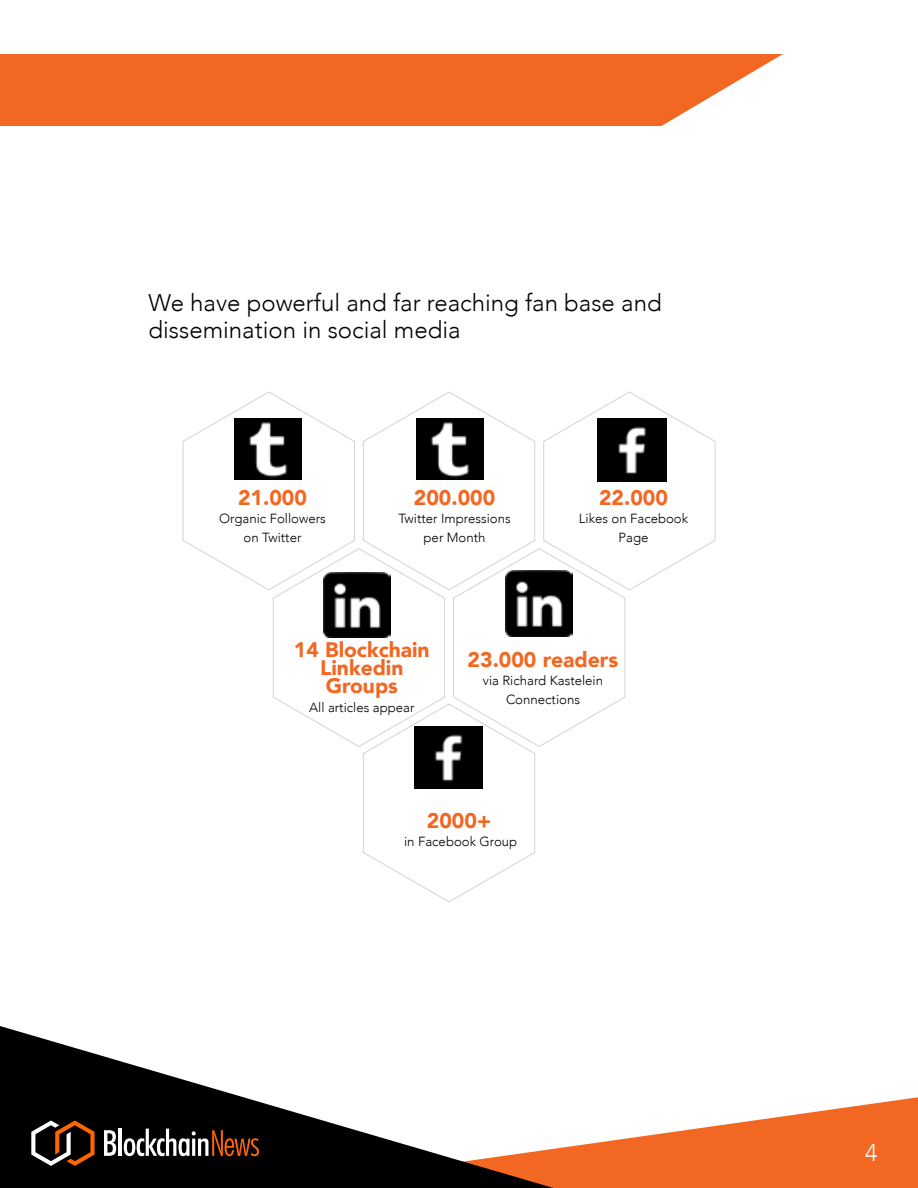
<style>
.page{position:relative;width:918px;height:1188px;background:#fff}
.page>*{position:absolute;margin:0;border:0;box-sizing:border-box;transform-origin:0 0}
.t1{font:300 24px/27px "Avenir";color:#000}
.t2{font:300 24px "Avenir";color:#fff}
.t3{font:900 21.15px "Avenir";color:#f26722}
.t4{font:900 21px/18px "Avenir";color:#f26722;text-align:center}
.t5{font:300 13.2px/18.5px "Avenir";color:#000;text-align:center}
</style>
<div class="page">
<svg style="left:554px;top:1097px;width:364px;height:91px;fill:#f26722"></svg>
<svg style="left:0;top:1026px;width:554px;height:162px"></svg>
<svg style="left:104px;top:1130px;width:12px;height:26px"></svg>
<hr style="left:119px;top:1129px;width:3px;height:27px;background:#fff">
<svg style="left:124px;top:1129px;width:135px;height:27px"></svg>
<svg style="left:31px;top:1120px;width:64px;height:46px;background:#4d3626"></svg>
<svg style="left:0;top:54px;width:783px;height:72px;background:#f37233"></svg>
<svg style="left:182px;top:391px;width:534px;height:512px"></svg>
<h1 class="t1" style="left:148px;top:289px;width:515px">We have powerful and far reaching fan base and dissemination in social media</h1>
<h2 class="t3" style="left:238px;top:479px;width:70px">21.000</h2>
<p class="t5" style="left:219px;top:509px;width:108px">Organic Followers on Twitter</p>
<h2 class="t3" style="left:414px;top:479px;width:83px">200.000</h2>
<p class="t5" style="left:398px;top:509px;width:114px">Twitter Impressions per Month</p>
<h2 class="t3" style="left:599px;top:479px;width:70px">22.000</h2>
<p class="t5" style="left:579px;top:509px;width:111px">Likes on Facebook<br>Page</p>
<h3 class="t4" style="left:294px;top:640px;width:137px">14 Blockchain<br>Linkedin<br>Groups</h3>
<p class="t5" style="left:309px;top:698px;width:107px">All articles appear</p>
<h2 class="t3" style="left:468px;top:641px;width:152px">23.000 readers</h2>
<p class="t5" style="left:483px;top:671px;width:122px">via Richard Kastelein<br>Connections</p>
<h2 class="t3" style="left:427px;top:802px;width:66px">2000+</h2>
<p class="t5" style="left:404px;top:832px;width:115px">in Facebook Group</p>
<h1 class="t2" style="left:865px;top:1139px;width:14px">4</h1>
</div>
